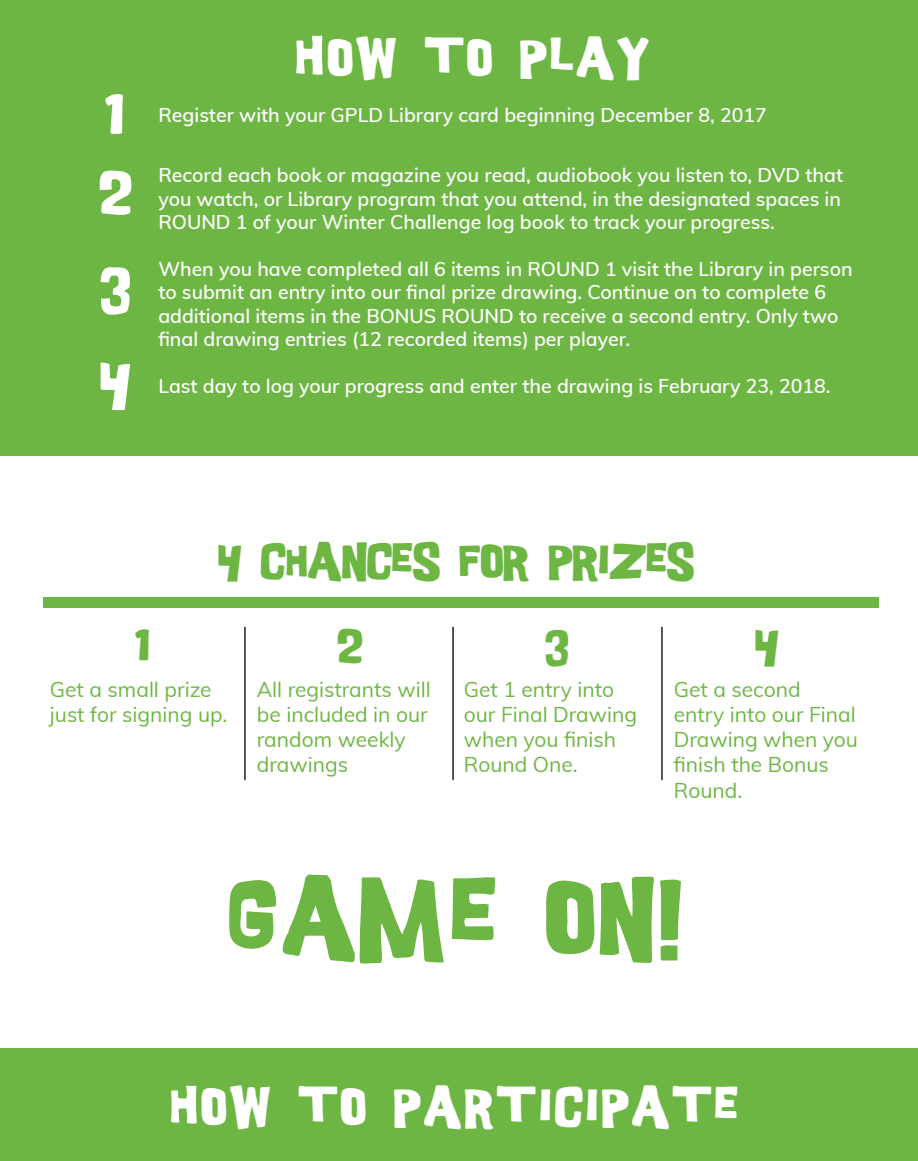
<style>
.page{position:relative;width:918px;height:1161px;background:#fff}
.page>*{position:absolute;margin:0;border:0;box-sizing:border-box;transform-origin:0 0}
.t1{font:88.5px "Good Girl";letter-spacing:.05em;color:#6eb644}
.t2{font:52.5px "Good Girl";color:#fff}
.t3{font:45px "Good Girl";letter-spacing:.075em;color:#fff}
.t4{font:40.5px "Good Girl";color:#6eb644}
.t5{font:21px/25.2px "Muli";color:#6eb644}
.t6{font:600 19.5px/23.4px "Muli";color:#fff}
.s1{font-size:52.5px}
.s2{font-size:51px}
</style>
<div class="page">
<div style="left:0;top:0;width:918px;height:456px;background:#6eb644"></div>
<div style="left:0;top:1049px;width:918px;height:112px;background:#6eb644"></div>
<div style="left:44px;top:598px;width:835px;height:10px;background:#6eb644"></div>
<hr style="left:244px;top:627px;width:2px;height:153px;background:#231f20">
<hr style="left:452px;top:627px;width:2px;height:153px;background:#231f20">
<hr style="left:661px;top:627px;width:2px;height:153px;background:#231f20">
<p class="t2" style="left:105px;top:90px;width:20px">1</p>
<p class="t2" style="left:98px;top:168px;width:34px">2</p>
<p class="t2" style="left:98px;top:263px;width:34px">3</p>
<p class="t2" style="left:99px;top:359px;width:33px">4</p>
<p class="t3" style="left:295px;top:36px;width:355px"><span class="s1">H</span>OW TO PLAY</p>
<p class="t6" style="left:158px;top:103px;width:610px">Register with your GPLD Library card beginning December 8, 2017</p>
<p class="t6" style="left:158px;top:162px;width:686px;text-align:justify">Record each book or magazine you read, audiobook you listen to, DVD that you watch, or Library program that you attend, in the designated spaces in ROUND 1 of your Winter Challenge log book to track your progress.</p>
<p class="t6" style="left:158px;top:256px;width:696px">When you have completed all 6 items in ROUND 1 visit the Library in person to submit an entry into our final prize drawing. Continue on to complete 6</p>
<p class="t6" style="left:158px;top:303px;width:682px">additional items in the BONUS ROUND to receive a second entry. Only two final drawing entries (12 recorded items) per player.</p>
<p class="t6" style="left:158px;top:373px;width:674px">Last day to log your progress and enter the drawing is February 23, 2018.</p>
<p class="t4" style="left:217px;top:542px;width:478px">4 CHANCES FOR PRIZES</p>
<p class="t4" style="left:135px;top:627px;width:16px">1</p>
<p class="t5" style="left:50px;top:676px;width:179px">Get a small prize just for signing up.</p>
<p class="t4" style="left:337px;top:627px;width:27px">2</p>
<p class="t5" style="left:257px;top:676px;width:175px">All registrants will be included in our random weekly drawings</p>
<p class="t4" style="left:544px;top:627px;width:27px">3</p>
<p class="t5" style="left:464px;top:676px;width:175px">Get 1 entry into our Final Drawing when you finish<br>Round One.</p>
<p class="t4" style="left:754px;top:627px;width:26px">4</p>
<p class="t5" style="left:674px;top:676px;width:186px">Get a second<br>entry into our Final<br>Drawing when you finish the Bonus<br>Round.</p>
<p class="t1" style="left:229px;top:875px;width:454px">GAME ON!</p>
<p class="t3" style="left:170px;top:1085px;width:569px"><span class="s2">H</span>OW TO PARTICIPATE</p>
</div>
